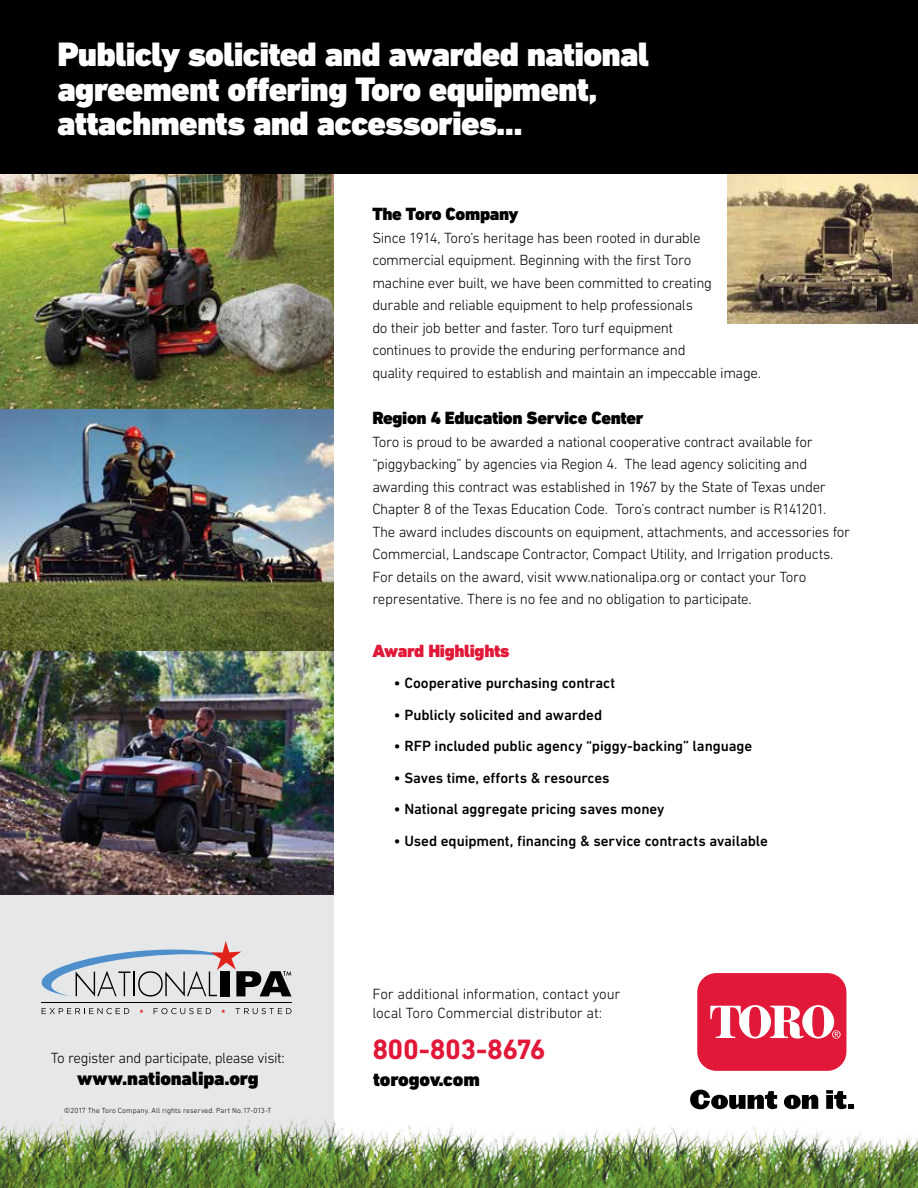
<style>
.page{position:relative;width:918px;height:1188px;background:#fff}
.page>*{position:absolute;margin:0;border:0;box-sizing:border-box;transform-origin:0 0}
.t1{font:900 34.5px/34.5px "DIN Next LT Pro";letter-spacing:-.02em;color:#fff}
.t2{font:700 28.5px "DIN Next LT Pro";letter-spacing:-.02em;color:#e11837}
.t3{font:900 19.5px "DIN Next LT Pro";letter-spacing:-.01em;color:#000}
.t4{font:900 18px "DIN Next LT Pro";letter-spacing:-.02em;color:#000}
.t5{font:900 18px "DIN Next LT Pro";letter-spacing:-.02em;color:#e11837}
.t6{font:300 15px/22.5px "DIN Next LT Pro";letter-spacing:-.025em;color:#000}
.t7{font:500 15px "DIN Next LT Pro";letter-spacing:-.005em;color:#000}
.t8{font:300 7.5px "DIN Next LT Pro";letter-spacing:.01em;color:#000}
</style>
<div class="page">
<div style="left:0;top:894px;width:334px;height:294px;background:#e6e7e8"></div>
<img style="left:0;top:173px;width:334px;height:721px">
<img style="left:727px;top:173px;width:191px;height:151px">
<div style="left:0;top:0;width:918px;height:173px;background:#000"></div>
<img style="left:0;top:1089px;width:918px;height:99px">
<svg style="left:690px;top:1090px;width:87px;height:19px"></svg>
<svg style="left:784px;top:1095px;width:34px;height:14px"></svg>
<svg style="left:826px;top:1090px;width:28px;height:19px"></svg>
<div style="left:697px;top:973px;width:149px;height:98px;background:#e11837;border-radius:19px"></div>
<svg style="left:710px;top:1005px;width:131px;height:34px"></svg>
<hr style="left:42px;top:1003px;width:250px;height:1px;background:#000">
<svg style="left:42px;top:941px;width:250px;height:56px"></svg>
<svg style="left:235px;top:1008px;width:56px;height:6px"></svg>
<svg style="left:221px;top:1009px;width:5px;height:4px"></svg>
<svg style="left:139px;top:1009px;width:5px;height:4px"></svg>
<svg style="left:42px;top:1008px;width:87px;height:6px"></svg>
<svg style="left:154px;top:1008px;width:57px;height:6px"></svg>
<h1 class="t1" style="left:57px;top:37px;width:593px">Publicly solicited and awarded national agreement offering Toro equipment, attachments and accessories...</h1>
<p class="t6" style="left:51px;top:1046px;width:236px">To register and participate, please visit:</p>
<h3 class="t3" style="left:77px;top:1066px;width:183px">www.nationalipa.org</h3>
<p class="t8" style="left:64px;top:1107px;width:209px">©2017 The Toro Company. All rights reserved. Part No. 17-013-T</p>
<p class="t4" style="left:372px;top:203px;width:148px">The Toro Company</p>
<p class="t6" style="left:372px;top:226px;width:390px">Since 1914, Toro’s heritage has been rooted in durable commercial equipment. Beginning with the first Toro<br>machine ever built, we have been committed to creating durable and reliable equipment to help professionals<br>do their job better and faster. Toro turf equipment<br>continues to provide the enduring performance and<br>quality required to establish and maintain an impeccable image.</p>
<p class="t4" style="left:372px;top:407px;width:273px">Region 4 Education Service Center</p>
<p class="t6" style="left:372px;top:430px;width:479px">Toro is proud to be awarded a national cooperative contract available for “piggybacking” by agencies via Region 4. The lead agency soliciting and awarding this contract was established in 1967 by the State of Texas under Chapter 8 of the Texas Education Code. Toro’s contract number is R141201.<br>The award includes discounts on equipment, attachments, and accessories for Commercial, Landscape Contractor, Compact Utility, and Irrigation products.<br>For details on the award, visit www.nationalipa.org or contact your Toro representative. There is no fee and no obligation to participate.</p>
<p class="t5" style="left:372px;top:641px;width:139px">Award Highlights</p>
<p class="t7" style="left:394px;top:674px;width:223px">• Cooperative purchasing contract</p>
<p class="t7" style="left:394px;top:706px;width:210px">• Publicly solicited and awarded</p>
<p class="t7" style="left:394px;top:737px;width:360px">• RFP included public agency “piggy-backing” language</p>
<p class="t7" style="left:394px;top:769px;width:217px">• Saves time, efforts &amp; resources</p>
<p class="t7" style="left:394px;top:801px;width:272px">• National aggregate pricing saves money</p>
<p class="t7" style="left:394px;top:832px;width:376px">• Used equipment, financing &amp; service contracts available</p>
<p class="t6" style="left:372px;top:984px;width:250px;line-height:19.5px">For additional information, contact your local Toro Commercial distributor at:</p>
<h2 class="t2" style="left:372px;top:1032px;width:175px">800-803-8676</h2>
<h3 class="t3" style="left:373px;top:1068px;width:108px">torogov.com</h3>
</div>
